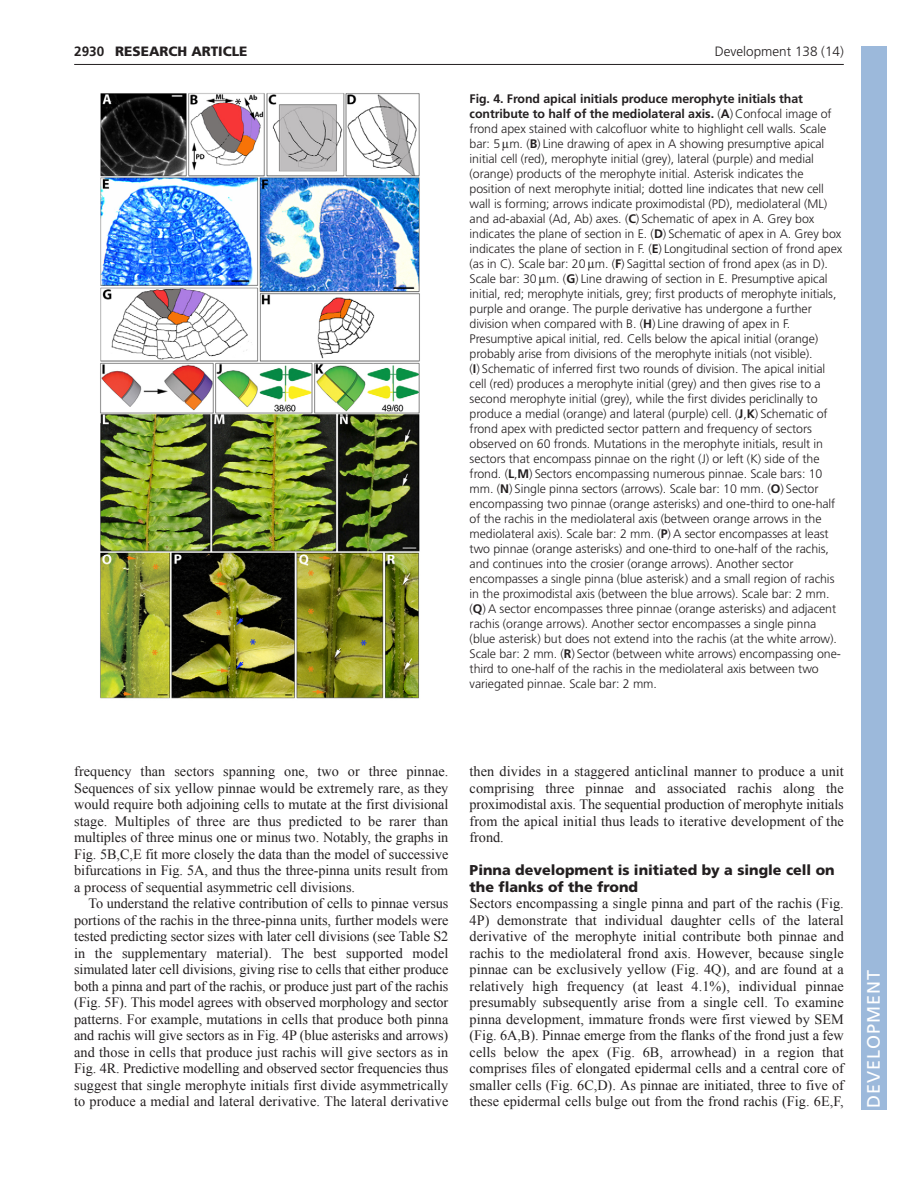
<style>
.page{position:relative;width:918px;height:1188px;background:#fff}
.page>*{position:absolute;margin:0;border:0;box-sizing:border-box;transform-origin:0 0}
.t1{font:18px "Frutiger LT Std";letter-spacing:.055em;color:#fff}
.t2{font:14.25px/16.5px "Times New Roman";letter-spacing:.005em;color:#231f20;text-align:justify}
.t3{font:900 14.25px/16.5px "Frutiger LT Std";color:#231f20}
.t4{font:300 13.5px "Frutiger LT Std";color:#231f20}
.t5{font:900 13.5px "Frutiger LT Std";color:#231f20}
.t6{font:700 13.5px "Frutiger LT Std";color:#231f20}
.t7{font:300 12.3px/15px "Frutiger LT Std";letter-spacing:-.005em;color:#231f20}
.s1{font-weight:700}
</style>
<div class="page">
<hr style="left:74px;top:64px;width:770px;height:1px;background:#231f20">
<img style="left:100px;top:93px;width:320px;height:606px">
<div style="left:861px;top:46px;width:25px;height:1064px;background:#9cb9db"></div>
<p class="t6" style="left:74px;top:46px;width:32px">2930</p>
<p class="t5" style="left:115px;top:46px;width:134px">RESEARCH ARTICLE</p>
<p class="t4" style="left:715px;top:46px;width:131px">Development 138 (14)</p>
<p class="t7" style="left:470px;top:92px;width:374px"><span class="s1">Fig. 4. Frond apical initials produce merophyte initials that contribute to half of the mediolateral axis.</span> (<span class="s1">A</span>) Confocal image of frond apex stained with calcofluor white to highlight cell walls. Scale bar: 5 m. (<span class="s1">B</span>) Line drawing of apex in A showing presumptive apical initial cell (red), merophyte initial (grey), lateral (purple) and medial (orange) products of the merophyte initial. Asterisk indicates the position of next merophyte initial; dotted line indicates that new cell wall is forming; arrows indicate proximodistal (PD), mediolateral (ML) and ad-abaxial (Ad, Ab) axes. (<span class="s1">C</span>) Schematic of apex in A. Grey box indicates the plane of section in E. (<span class="s1">D</span>) Schematic of apex in A. Grey box indicates the plane of section in F. (<span class="s1">E</span>) Longitudinal section of frond apex (as in C). Scale bar: 20 m. (<span class="s1">F</span>) Sagittal section of frond apex (as in D).<br>Scale bar: 30 m. (<span class="s1">G</span>) Line drawing of section in E. Presumptive apical initial, red; merophyte initials, grey; first products of merophyte initials, purple and orange. The purple derivative has undergone a further division when compared with B. (<span class="s1">H</span>) Line drawing of apex in F.<br>Presumptive apical initial, red. Cells below the apical initial (orange) probably arise from divisions of the merophyte initials (not visible).<br>(<span class="s1">I</span>) Schematic of inferred first two rounds of division. The apical initial cell (red) produces a merophyte initial (grey) and then gives rise to a second merophyte initial (grey), while the first divides periclinally to produce a medial (orange) and lateral (purple) cell. (<span class="s1">J</span>,<span class="s1">K</span>) Schematic of frond apex with predicted sector pattern and frequency of sectors observed on 60 fronds. Mutations in the merophyte initials, result in sectors that encompass pinnae on the right (J) or left (K) side of the frond. (<span class="s1">L</span>,<span class="s1">M</span>) Sectors encompassing numerous pinnae. Scale bars: 10 mm. (<span class="s1">N</span>) Single pinna sectors (arrows). Scale bar: 10 mm. (<span class="s1">O</span>) Sector encompassing two pinnae (orange asterisks) and one-third to one-half of the rachis in the mediolateral axis (between orange arrows in the mediolateral axis). Scale bar: 2 mm. (<span class="s1">P</span>) A sector encompasses at least two pinnae (orange asterisks) and one-third to one-half of the rachis, and continues into the crosier (orange arrows). Another sector encompasses a single pinna (blue asterisk) and a small region of rachis in the proximodistal axis (between the blue arrows). Scale bar: 2 mm. (<span class="s1">Q</span>) A sector encompasses three pinnae (orange asterisks) and adjacent rachis (orange arrows). Another sector encompasses a single pinna (blue asterisk) but does not extend into the rachis (at the white arrow).<br>Scale bar: 2 mm. (<span class="s1">R</span>) Sector (between white arrows) encompassing one&shy;third to one-half of the rachis in the mediolateral axis between two variegated pinnae. Scale bar: 2 mm.</p>
<p class="t2" style="left:74px;top:763px;width:376px">frequency than sectors spanning one, two or three pinnae.<br>Sequences of six yellow pinnae would be extremely rare, as they would require both adjoining cells to mutate at the first divisional stage. Multiples of three are thus predicted to be rarer than multiples of three minus one or minus two. Notably, the graphs in Fig. 5B,C,E fit more closely the data than the model of successive bifurcations in Fig. 5A, and thus the three-pinna units result from a process of sequential asymmetric cell divisions.</p>
<p class="t2" style="left:74px;top:895px;width:376px;text-indent:14px">To understand the relative contribution of cells to pinnae versus portions of the rachis in the three-pinna units, further models were tested predicting sector sizes with later cell divisions (see Table S2 in the supplementary material). The best supported model simulated later cell divisions, giving rise to cells that either produce both a pinna and part of the rachis, or produce just part of the rachis (Fig. 5F). This model agrees with observed morphology and sector patterns. For example, mutations in cells that produce both pinna and rachis will give sectors as in Fig. 4P (blue asterisks and arrows) and those in cells that produce just rachis will give sectors as in Fig. 4R. Predictive modelling and observed sector frequencies thus suggest that single merophyte initials first divide asymmetrically to produce a medial and lateral derivative. The lateral derivative</p>
<p class="t2" style="left:470px;top:763px;width:376px">then divides in a staggered anticlinal manner to produce a unit comprising three pinnae and associated rachis along the proximodistal axis. The sequential production of merophyte initials from the apical initial thus leads to iterative development of the frond.</p>
<p class="t3" style="left:470px;top:863px;width:367px">Pinna development is initiated by a single cell on the flanks of the frond</p>
<p class="t2" style="left:470px;top:895px;width:376px">Sectors encompassing a single pinna and part of the rachis (Fig.<br>4P) demonstrate that individual daughter cells of the lateral derivative of the merophyte initial contribute both pinnae and rachis to the mediolateral frond axis. However, because single pinnae can be exclusively yellow (Fig. 4Q), and are found at a relatively high frequency (at least 4.1%), individual pinnae presumably subsequently arise from a single cell. To examine pinna development, immature fronds were first viewed by SEM (Fig. 6A,B). Pinnae emerge from the flanks of the frond just a few cells below the apex (Fig. 6B, arrowhead) in a region that comprises files of elongated epidermal cells and a central core of smaller cells (Fig. 6C,D). As pinnae are initiated, three to five of these epidermal cells bulge out from the frond rachis (Fig. 6E,F,</p>
<h1 class="t1" style="left:863px;top:1108px;width:140px;rotate:-90deg">DEVELOPMENT</h1>
</div>
